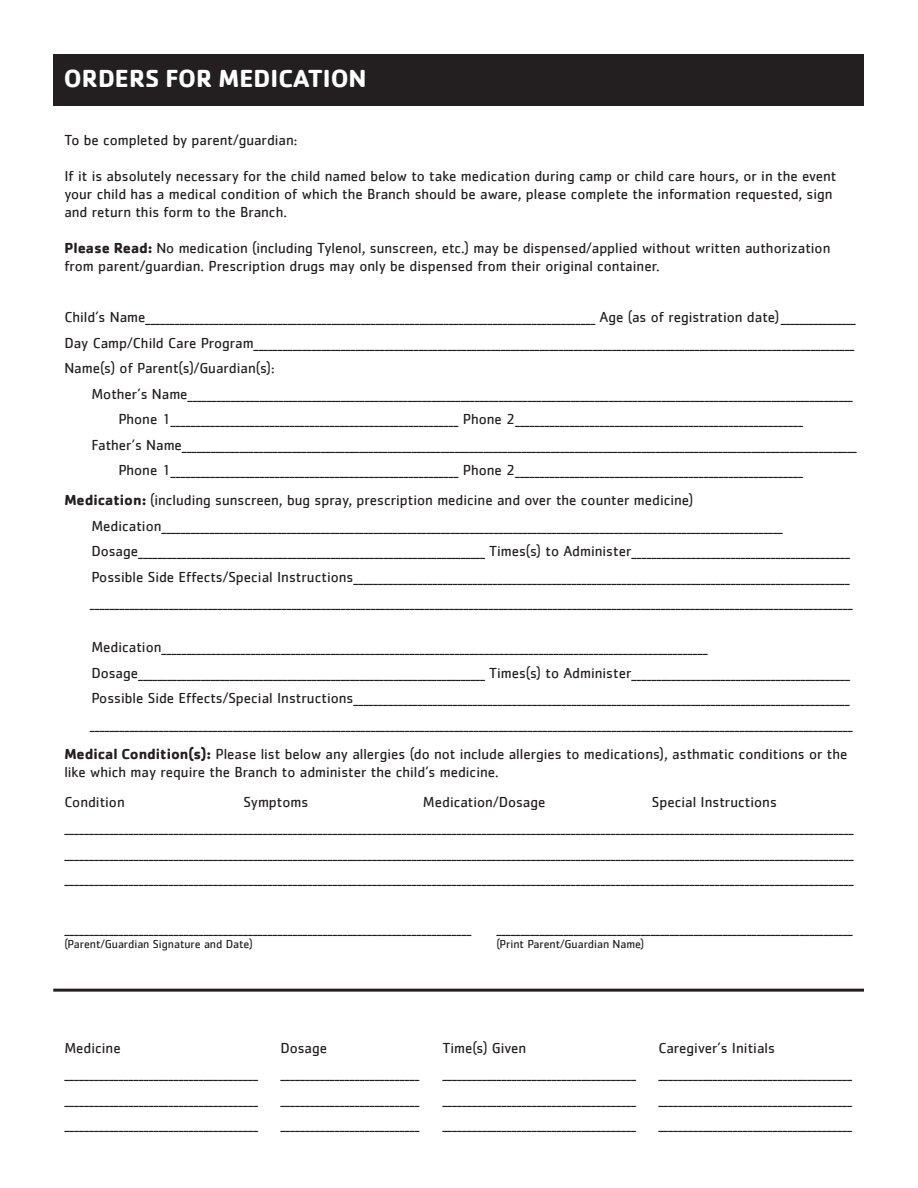
<style>
.page{position:relative;width:918px;height:1188px;background:#fff}
.page>*{position:absolute;margin:0;border:0;box-sizing:border-box;transform-origin:0 0}
.t1{font:700 25.5px "Cachet";color:#fff}
.t2{font:15px/25.5px "Cachet";color:#231f20}
.t3{font:12px "Cachet";letter-spacing:-.005em;color:#231f20}
.s1{font-weight:700}
</style>
<div class="page">
<div style="left:54px;top:54px;width:810px;height:52px;background:#231f20"></div>
<hr style="left:53px;top:989px;width:811px;height:3px;background:#231f20">
<h1 class="t1" style="left:64px;top:62px;width:304px">ORDERS FOR MEDICATION</h1>
<p class="t2" style="left:64px;top:127px;width:235px">To be completed by parent/guardian:</p>
<p class="t2" style="left:64px;top:167px;width:774px;line-height:18px">If it is absolutely necessary for the child named below to take medication during camp or child care hours, or in the event your child has a medical condition of which the Branch should be aware, please complete the information requested, sign and return this form to the Branch.</p>
<p class="t2" style="left:64px;top:239px;width:768px;line-height:18px"><span class="s1">Please Read:</span> No medication (including Tylenol, sunscreen, etc.) may be dispensed/applied without written authorization from parent/guardian. Prescription drugs may only be dispensed from their original container.</p>
<p class="t2" style="left:64px;top:304px;width:793px;text-align:justify">Child’s Name____________________________________________________________________________________________ Age (as of registration date)________________ Day Camp/Child Care Program____________________________________________________________________________________________________________________________ Name(s) of Parent(s)/Guardian(s):</p>
<p class="t2" style="left:91px;top:381px;width:763px">Mother’s Name___________________________________________________________________________________________________________________________________________</p>
<p class="t2" style="left:118px;top:406px;width:686px">Phone 1__________________________________________________________ Phone 2__________________________________________________________</p>
<p class="t2" style="left:91px;top:432px;width:767px">Father’s Name_____________________________________________________________________________________________________________________________________________</p>
<p class="t2" style="left:118px;top:457px;width:686px">Phone 1__________________________________________________________ Phone 2__________________________________________________________</p>
<p class="t2" style="left:90px;top:487px;width:764px;text-indent:-26px"><span class="s1">Medication:</span> (including sunscreen, bug spray, prescription medicine and over the counter medicine)<br>Medication_________________________________________________________________________________________________________________________________ Dosage________________________________________________________________________ Times(s) to Administer____________________________________________ Possible Side Effects/Special Instructions____________________________________________________________________________________________________ ___________________________________________________________________________________________________________________________________________________________</p>
<p class="t2" style="left:90px;top:634px;width:764px">Medication______________________________________________________________________________________________________________ Dosage________________________________________________________________________ Times(s) to Administer____________________________________________ Possible Side Effects/Special Instructions____________________________________________________________________________________________________ ___________________________________________________________________________________________________________________________________________________________</p>
<p class="t2" style="left:64px;top:745px;width:785px;line-height:18px"><span class="s1">Medical Condition(s):</span> Please list below any allergies (do not include allergies to medications), asthmatic conditions or the like which may require the Branch to administer the child’s medicine.</p>
<p class="t2" style="left:64px;top:789px;width:62px">Condition</p>
<p class="t2" style="left:244px;top:789px;width:66px">Symptoms</p>
<p class="t2" style="left:423px;top:789px;width:124px">Medication/Dosage</p>
<p class="t2" style="left:64px;top:789px;width:791px;text-indent:588px">Special Instructions _______________________________________________________________________________________________________________________________________________________________ _______________________________________________________________________________________________________________________________________________________________ _______________________________________________________________________________________________________________________________________________________________</p>
<p class="t2" style="left:64px;top:915px;width:409px">__________________________________________________________________________________</p>
<p class="t2" style="left:496px;top:915px;width:358px">__________________________________________________________________________</p>
<p class="t3" style="left:64px;top:937px;width:190px">(Parent/Guardian Signature and Date)</p>
<p class="t3" style="left:496px;top:937px;width:149px">(Print Parent/Guardian Name)</p>
<p class="t2" style="left:64px;top:1035px;width:58px">Medicine</p>
<p class="t2" style="left:280px;top:1035px;width:48px">Dosage</p>
<p class="t2" style="left:442px;top:1035px;width:85px">Time(s) Given</p>
<p class="t2" style="left:658px;top:1035px;width:118px">Caregiver’s Initials</p>
<p class="t2" style="left:64px;top:1060px;width:195px">_______________________________________</p>
<p class="t2" style="left:280px;top:1060px;width:141px">____________________________</p>
<p class="t2" style="left:442px;top:1060px;width:195px">_______________________________________</p>
<p class="t2" style="left:658px;top:1060px;width:195px">_______________________________________</p>
<p class="t2" style="left:64px;top:1086px;width:195px">_______________________________________</p>
<p class="t2" style="left:280px;top:1086px;width:141px">____________________________</p>
<p class="t2" style="left:442px;top:1086px;width:195px">_______________________________________</p>
<p class="t2" style="left:658px;top:1086px;width:195px">_______________________________________</p>
<p class="t2" style="left:64px;top:1111px;width:195px">_______________________________________</p>
<p class="t2" style="left:280px;top:1111px;width:141px">____________________________</p>
<p class="t2" style="left:442px;top:1111px;width:195px">_______________________________________</p>
<p class="t2" style="left:658px;top:1111px;width:195px">_______________________________________</p>
</div>
